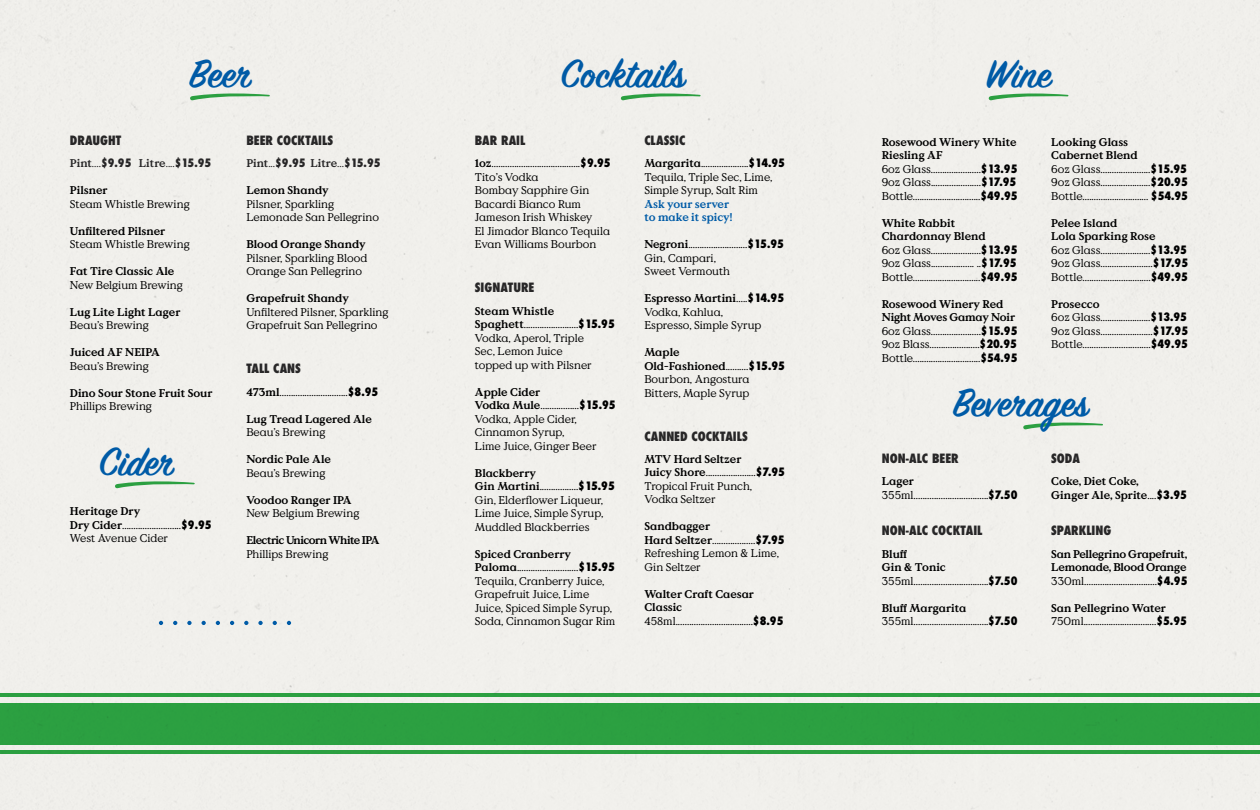
<style>
.page{position:relative;width:1260px;height:810px;background:#f1f0ec}
.page>*{position:absolute;margin:0;border:0;box-sizing:border-box;transform-origin:0 0}
.t1{font:600 43.75px "Sign Painter House Script";color:#005daa}
.t2{font:800 condensed 12.5px "Futura";color:#292829}
.t3{font:11.25px/13.5px "Value Serif Pro";color:#000}
.t4{font:700 11.25px/13.5px "Value Serif Pro";color:#000;text-align:justify}
.t5{font:800 condensed 11.25px "Futura";color:#292829}
.t6{font:700 11.25px/13.5px "Value Serif Pro";color:#005daa}
.t7{font:700 11.25px "Value Serif Pro";letter-spacing:-.045em;color:#000}
.s1{font-family:"Value Serif Pro";font-weight:700;font-stretch:normal}
.s2{font-family:"Value Serif Pro";font-weight:400;font-stretch:normal}
.s3{font-weight:700}
.s4{font-family:"Futura";font-weight:800;font-stretch:condensed}
.s5{font-weight:400}
</style>
<div class="page">
<p class="t2" style="left:70px;top:132px;width:53px">DRAUGHT</p>
<h1 class="t1" style="left:189px;top:47px;width:64px">Beer</h1>
<h1 class="t1" style="left:561px;top:47px;width:126px">Cocktails</h1>
<p class="t2" style="left:246px;top:132px;width:88px">BEER COCKTAILS</p>
<p class="t2" style="left:475px;top:132px;width:52px">BAR RAIL</p>
<p class="t2" style="left:644px;top:132px;width:42px">CLASSIC</p>
<p class="t5" style="left:70px;top:156px;width:143px"><span class="s1">Pint</span><span class="s2">....</span>$9.95 <span class="s1">Litre</span><span class="s2">....</span>$15.95</p>
<p class="t4" style="left:70px;top:184px;width:39px">Pilsner</p>
<p class="t3" style="left:70px;top:197px;width:121px">Steam Whistle Brewing</p>
<p class="t4" style="left:70px;top:225px;width:97px">Unfiltered Pilsner</p>
<p class="t3" style="left:70px;top:238px;width:121px">Steam Whistle Brewing</p>
<p class="t4" style="left:70px;top:265px;width:106px">Fat Tire Classic Ale</p>
<p class="t3" style="left:70px;top:278px;width:115px">New Belgium Brewing</p>
<p class="t4" style="left:70px;top:306px;width:112px">Lug Lite Light Lager</p>
<p class="t3" style="left:70px;top:319px;width:81px">Beau’s Brewing</p>
<p class="t4" style="left:70px;top:346px;width:92px">Juiced AF NEIPA</p>
<p class="t3" style="left:70px;top:359px;width:81px">Beau’s Brewing</p>
<p class="t4" style="left:70px;top:387px;width:144px">Dino Sour Stone Fruit Sour</p>
<p class="t3" style="left:70px;top:400px;width:84px">Phillips Brewing</p>
<h1 class="t1" style="left:99px;top:435px;width:77px">Cider</h1>
<p class="t3" style="left:70px;top:505px;width:143px"><span class="s3">Heritage Dry<br>Dry Cider</span>..........................<span class="s4">$9.95<br></span>West Avenue Cider</p>
<p class="t5" style="left:246px;top:156px;width:136px"><span class="s1">Pint</span><span class="s2">...</span>$9.95 <span class="s1">Litre</span><span class="s2">...</span>$15.95</p>
<p class="t4" style="left:246px;top:184px;width:84px">Lemon Shandy</p>
<p class="t3" style="left:246px;top:197px;width:134px">Pilsner, Sparkling<br>Lemonade San Pellegrino</p>
<p class="t4" style="left:246px;top:238px;width:121px">Blood Orange Shandy</p>
<p class="t3" style="left:246px;top:251px;width:122px">Pilsner, Sparkling Blood<br>Orange San Pellegrino</p>
<p class="t4" style="left:246px;top:292px;width:104px">Grapefruit Shandy</p>
<p class="t3" style="left:246px;top:305px;width:144px">Unfiltered Pilsner, Sparkling<br>Grapefruit San Pellegrino</p>
<p class="t2" style="left:246px;top:360px;width:56px">TALL CANS</p>
<p class="t3" style="left:246px;top:385px;width:133px"><span class="s3">473ml</span>..............................<span class="s4">$8.95</span></p>
<p class="t4" style="left:246px;top:413px;width:127px">Lug Tread Lagered Ale</p>
<p class="t3" style="left:246px;top:426px;width:81px">Beau’s Brewing</p>
<p class="t4" style="left:246px;top:453px;width:86px">Nordic Pale Ale</p>
<p class="t3" style="left:246px;top:466px;width:81px">Beau’s Brewing</p>
<p class="t4" style="left:246px;top:494px;width:107px">Voodoo Ranger IPA</p>
<p class="t3" style="left:246px;top:507px;width:115px">New Belgium Brewing</p>
<p class="t7" style="left:246px;top:534px;width:135px">Electric Unicorn White IPA</p>
<p class="t3" style="left:246px;top:547px;width:84px">Phillips Brewing</p>
<p class="t3" style="left:475px;top:157px;width:137px"><span class="s3">1oz</span>.......................................<span class="s4">$9.95<br></span>Tito’s Vodka<br>Bombay Sapphire Gin<br>Bacardi Bianco Rum<br>Jameson Irish Whiskey<br>El Jimador Blanco Tequila<br>Evan Williams Bourbon</p>
<p class="t3" style="left:644px;top:157px;width:142px"><span class="s3">Margarita</span>.....................<span class="s4">$14.95<br></span>Tequila, Triple Sec, Lime,<br>Simple Syrup, Salt Rim</p>
<p class="t6" style="left:644px;top:198px;width:90px">Ask your server to make it spicy!</p>
<p class="t3" style="left:644px;top:238px;width:141px"><span class="s3">Negroni</span>..........................<span class="s4">$15.95<br></span>Gin, Campari,<br>Sweet Vermouth</p>
<p class="t3" style="left:644px;top:292px;width:141px"><span class="s3">Espresso Martini</span>.....<span class="s4">$14.95<br></span>Vodka, Kahlua,<br>Espresso, Simple Syrup</p>
<p class="t3" style="left:644px;top:346px;width:142px"><span class="s3">Maple<br>Old-Fashioned</span>..........<span class="s4">$15.95<br></span>Bourbon, Angostura<br>Bitters, Maple Syrup</p>
<p class="t2" style="left:475px;top:279px;width:61px">SIGNATURE</p>
<p class="t3" style="left:475px;top:304px;width:141px"><span class="s3">Steam Whistle<br>Spaghett</span>........................<span class="s4">$15.95<br></span>Vodka, Aperol, Triple<br>Sec, Lemon Juice<br>topped up with Pilsner</p>
<p class="t3" style="left:475px;top:385px;width:142px"><span class="s3">Apple Cider<br>Vodka Mule</span>.................<span class="s4">$15.95<br></span>Vodka, Apple Cider,<br>Cinnamon Syrup,<br>Lime Juice, Ginger Beer</p>
<p class="t3" style="left:475px;top:466px;width:141px"><span class="s3">Blackberry<br>Gin Martini</span>.................<span class="s4">$15.95<br></span>Gin, Elderflower Liqueur,<br>Lime Juice, Simple Syrup,<br>Muddled Blackberries</p>
<p class="t3" style="left:475px;top:547px;width:142px"><span class="s3">Spiced Cranberry<br>Paloma</span>...........................<span class="s4">$15.95<br></span>Tequila, Cranberry Juice,<br>Grapefruit Juice, Lime<br>Juice, Spiced Simple Syrup,<br>Soda, Cinnamon Sugar Rim</p>
<p class="t2" style="left:644px;top:428px;width:105px">CANNED COCKTAILS</p>
<p class="t3" style="left:644px;top:452px;width:142px"><span class="s3">MTV Hard Seltzer<br>Juicy Shore</span>......................<span class="s4">$7.95<br></span>Tropical Fruit Punch,<br>Vodka Seltzer</p>
<p class="t3" style="left:644px;top:520px;width:142px"><span class="s3">Sandbagger<br>Hard Seltzer</span>...................<span class="s4">$7.95<br></span>Refreshing Lemon &amp; Lime,<br>Gin Seltzer</p>
<p class="t3" style="left:644px;top:587px;width:141px"><span class="s3">Walter Craft Caesar<br>Classic<br></span>458ml..................................<span class="s4">$8.95</span></p>
<h1 class="t1" style="left:985px;top:47px;width:68px">Wine</h1>
<p class="t3" style="left:882px;top:135px;width:137px"><span class="s3">Rosewood Winery White Riesling AF<br></span>6oz Glass......................<span class="s4">$13.95<br></span>9oz Glass......................<span class="s4">$17.95<br></span>Bottle..............................<span class="s4">$49.95</span></p>
<p class="t3" style="left:882px;top:216px;width:137px"><span class="s3">White Rabbit<br>Chardonnay Blend<br></span>6oz Glass......................<span class="s4">$13.95<br></span>9oz Glass................... ..<span class="s4">$17.95<br></span>Bottle..............................<span class="s4">$49.95</span></p>
<p class="t3" style="left:882px;top:297px;width:137px"><span class="s3">Rosewood Winery Red Night Moves Gamay Noir </span>6oz Glass......................<span class="s4">$15.95<br></span>9oz Blass......................<span class="s4">$20.95<br></span>Bottle..............................<span class="s4">$54.95</span></p>
<p class="t3" style="left:1051px;top:135px;width:138px"><span class="s3">Looking Glass<br>Cabernet Blend<br></span>6oz Glass......................<span class="s4">$15.95<br></span>9oz Glass......................<span class="s4">$20.95<br></span>Bottle............................. <span class="s4">$54.95</span></p>
<p class="t3" style="left:1051px;top:216px;width:138px"><span class="s3">Pelee Island<br>Lola Sparking Rose<br></span>6oz Glass......................<span class="s4">$13.95<br></span>9oz Glass.......................<span class="s4">$17.95<br></span>Bottle..............................<span class="s4">$49.95</span></p>
<p class="t3" style="left:1051px;top:297px;width:138px"><span class="s3">Prosecco<br></span>6oz Glass......................<span class="s4">$13.95<br></span>9oz Glass.......................<span class="s4">$17.95<br></span>Bottle..............................<span class="s4">$49.95</span></p>
<h1 class="t1" style="left:953px;top:376px;width:137px">Beverages</h1>
<p class="t2" style="left:882px;top:450px;width:78px">NON-ALC BEER</p>
<p class="t3" style="left:882px;top:475px;width:137px"><span class="s3">Lager<br></span>355ml.................................<span class="s4">$7.50</span></p>
<p class="t2" style="left:882px;top:522px;width:102px">NON-ALC COCKTAIL</p>
<p class="t3" style="left:882px;top:547px;width:137px"><span class="s3">Bluff<br>Gin &amp; Tonic<br></span>355ml.................................<span class="s4">$7.50</span></p>
<p class="t3" style="left:882px;top:601px;width:137px"><span class="s3">Bluff Margarita<br></span>355ml.................................<span class="s4">$7.50</span></p>
<p class="t2" style="left:1051px;top:450px;width:30px">SODA</p>
<p class="t4" style="left:1051px;top:475px;width:137px">Coke, Diet Coke,<br>Ginger Ale, Sprite<span class="s5">....</span><span class="s4">$3.95</span></p>
<p class="t2" style="left:1051px;top:522px;width:62px">SPARKLING</p>
<p class="t4" style="left:1051px;top:547px;width:138px">San Pellegrino Grapefruit, Lemonade, Blood Orange <span class="s5">330ml................................</span><span class="s4">$4.95</span></p>
<p class="t3" style="left:1051px;top:601px;width:137px"><span class="s3">San Pellegrino Water<br></span>750ml................................<span class="s4">$5.95</span></p>
</div>
